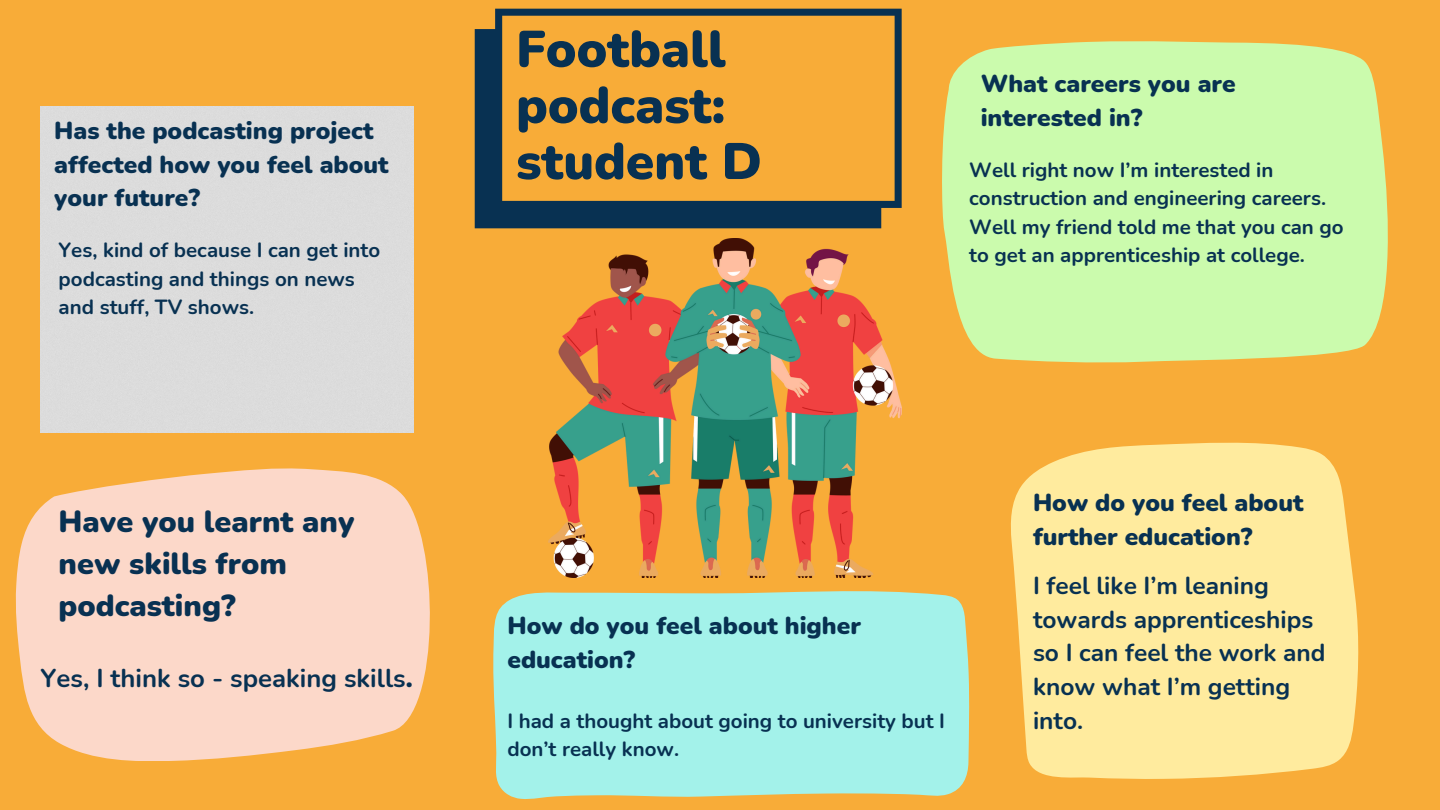
<style>
.page{position:relative;width:1440px;height:810px;background:#f8ac38}
.page>*{position:absolute;margin:0;border:0;box-sizing:border-box;transform-origin:0 0}
.t1{font:900 51.2px/56.1px "Nunito";color:#083152}
.t2{font:900 30.5px/42px "Nunito";color:#083152}
.t3{font:700 25.7px "Nunito";color:#083152}
.t4{font:900 24.5px/33.8px "Nunito";color:#083152}
.t5{font:700 24.5px/33.8px "Nunito";color:#083152}
.t6{font:700 20.5px/28.5px "Nunito";color:#083152}
.s1{font-weight:900}
</style>
<div class="page">
<div style="left:41px;top:107px;width:373px;height:325px;background:#dcdcdc"></div>
<svg style="left:16px;top:468px;width:414px;height:293px;background:#fbd2b7"></svg>
<div style="left:942px;top:41px;width:446px;height:322px;background:#cbfbad"></div>
<img style="left:548px;top:238px;width:353px;height:339px">
<svg style="left:1010px;top:442px;width:349px;height:337px;background:#fee595"></svg>
<div style="left:493px;top:591px;width:477px;height:208px;background:#a3f2ea"></div>
<svg style="left:475px;top:9px;width:426px;height:219px"></svg>
<h3 class="t4" style="left:54px;top:114px;width:336px">Has the podcasting project affected how you feel about your future?</h3>
<p class="t6" style="left:59px;top:236px;width:323px">Yes, kind of because I can get into podcasting and things on news and stuff, TV shows.</p>
<p class="t2" style="left:59px;top:501px;width:297px">Have you learnt any new skills from podcasting?</p>
<h1 class="t3" style="left:41px;top:661px;width:374px">Yes, I think so - speaking skills<span class="s1">.</span></h1>
<p class="t1" style="left:516px;top:22px;width:247px">Football podcast: student D</p>
<h2 class="t4" style="left:981px;top:67px;width:257px">What careers you are interested in?</h2>
<h3 class="t6" style="left:969px;top:156px;width:376px">Well right now I’m interested in construction and engineering careers.<br>Well my friend told me that you can go to get an apprenticeship at college.</h3>
<p class="t4" style="left:507px;top:609px;width:355px">How do you feel about higher education?</p>
<p class="t6" style="left:507px;top:707px;width:439px">I had a thought about going to university but I don’t really know.</p>
<p class="t4" style="left:1033px;top:486px;width:272px">How do you feel about further education?</p>
<h3 class="t5" style="left:1033px;top:569px;width:294px">I feel like I’m leaning towards apprenticeships so I can feel the work and know what I’m getting into.</h3>
</div>
